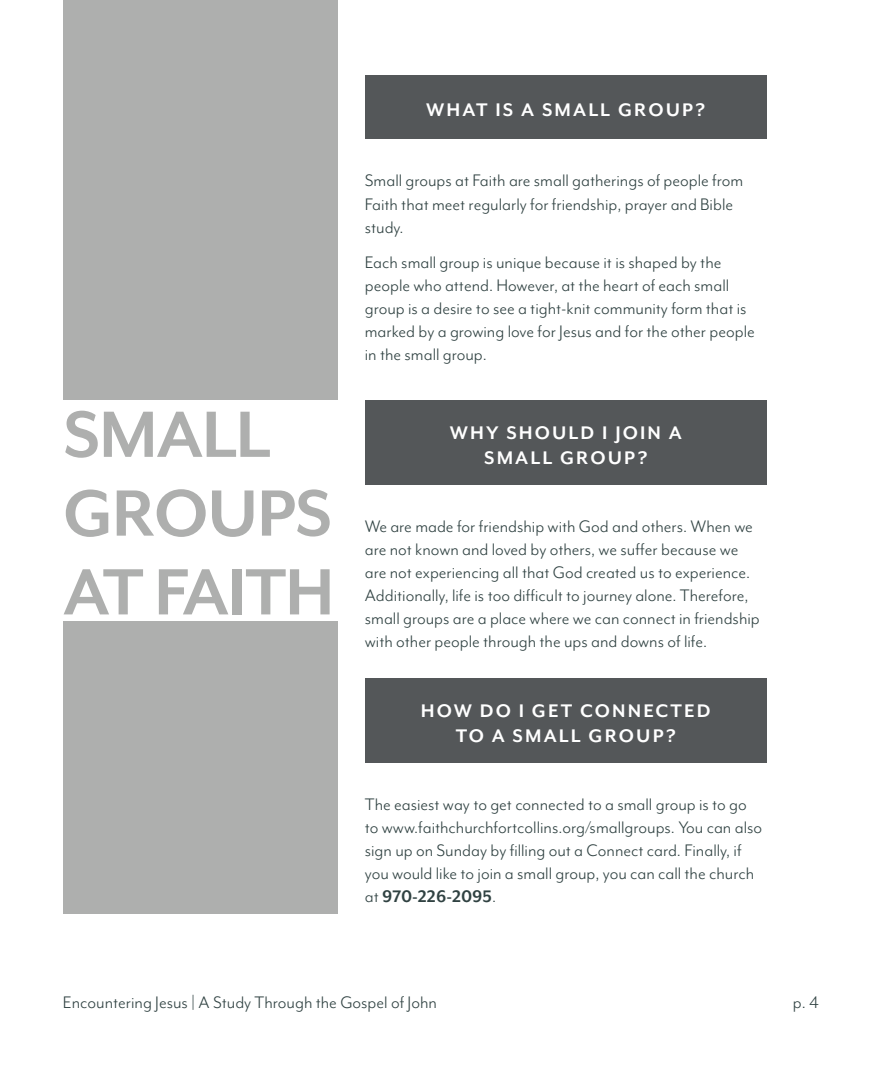
<style>
.page{position:relative;width:882px;height:1071px;background:#fff}
.page>*{position:absolute;margin:0;border:0;box-sizing:border-box;transform-origin:0 0}
.t1{font:700 75.25px/78.8px "Mr Eaves Mod OT";letter-spacing:-.02em;color:#aeafae}
.t2{font:700 21px/25.2px "Mr Eaves Mod OT";letter-spacing:.1em;color:#fff;text-align:center}
.t3{font:19.25px/23.1px "Mr Eaves Mod OT";color:#304242}
.s1{font-weight:700}
</style>
<div class="page">
<div style="left:365px;top:76px;width:402px;height:63px;background:#545759"></div>
<div style="left:365px;top:400px;width:402px;height:85px;background:#545759"></div>
<div style="left:365px;top:678px;width:402px;height:85px;background:#545759"></div>
<div style="left:63px;top:0;width:275px;height:914px;background:#aeafae"></div>
<div style="left:63px;top:401px;width:275px;height:220px;background:#fff"></div>
<p class="t2" style="left:426px;top:98px;width:281px">WHAT IS A SMALL GROUP?</p>
<h1 class="t1" style="left:63px;top:396px;width:273px">SMALL<br>GROUPS<br>AT FAITH</h1>
<p class="t3" style="left:365px;top:169px;width:380px">Small groups at Faith are small gatherings of people from<br>Faith that meet regularly for friendship, prayer and Bible study.</p>
<p class="t3" style="left:365px;top:251px;width:392px">Each small group is unique because it is shaped by the people who attend. However, at the heart of each small group is a desire to see a tight-knit community form that is marked by a growing love for Jesus and for the other people in the small group.</p>
<p class="t2" style="left:450px;top:420px;width:234px">WHY SHOULD I JOIN A<br>SMALL GROUP?</p>
<p class="t3" style="left:365px;top:515px;width:397px">We are made for friendship with God and others. When we are not known and loved by others, we suffer because we are not experiencing all that God created us to experience.<br>Additionally, life is too difficult to journey alone. Therefore, small groups are a place where we can connect in friendship with other people through the ups and downs of life.</p>
<p class="t2" style="left:421px;top:698px;width:291px">HOW DO I GET CONNECTED<br>TO A SMALL GROUP?</p>
<p class="t3" style="left:365px;top:793px;width:399px">The easiest way to get connected to a small group is to go to www.faithchurchfortcollins.org/smallgroups. You can also sign up on Sunday by filling out a Connect card. Finally, if you would like to join a small group, you can call the church at <span class="s1">970-226-2095</span>.</p>
<p class="t3" style="left:63px;top:991px;width:375px">Encountering Jesus | A Study Through the Gospel of John</p>
<p class="t3" style="left:793px;top:991px;width:28px">p. 4</p>
</div>
